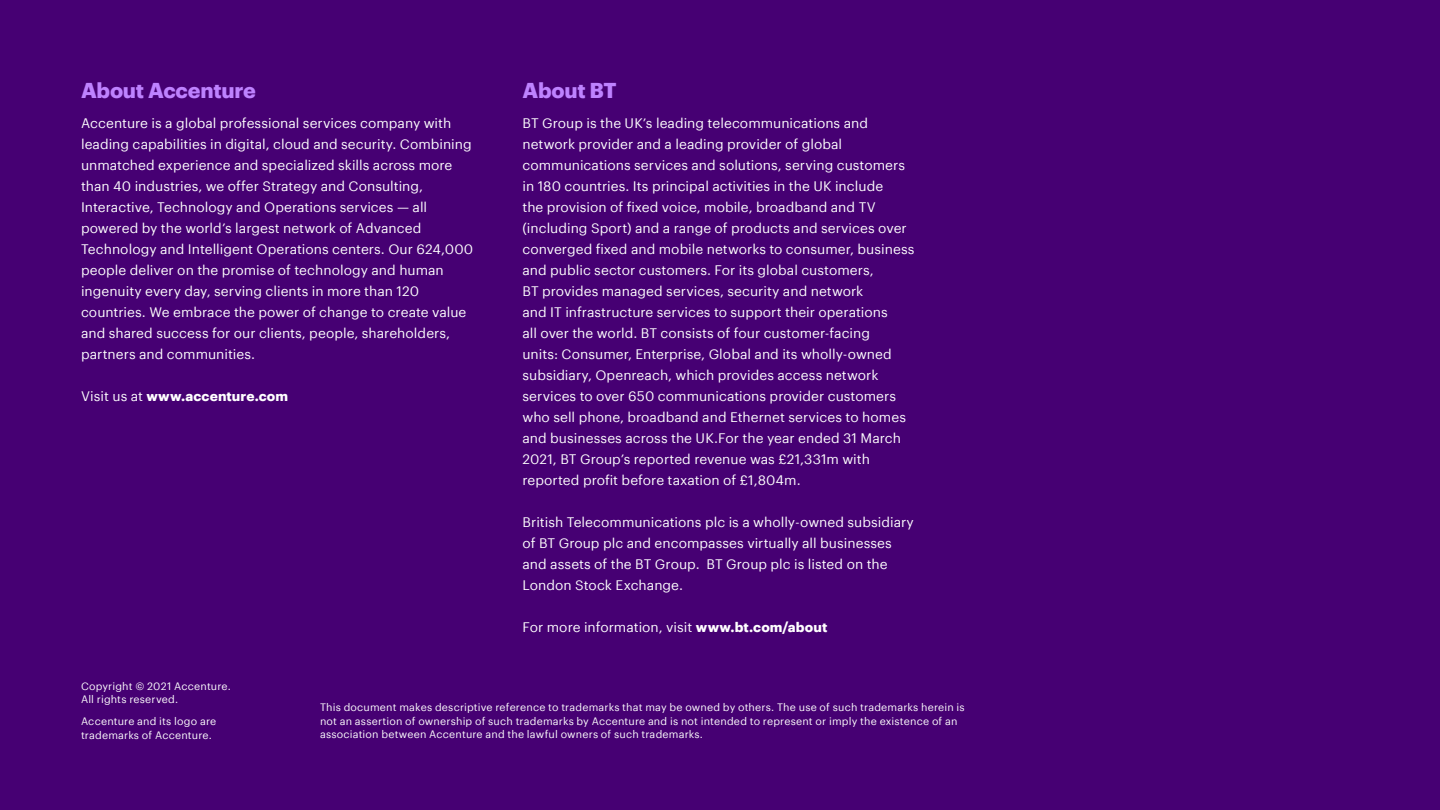
<style>
.page{position:relative;width:1440px;height:810px;background:#460073}
.page>*{position:absolute;margin:0;border:0;box-sizing:border-box;transform-origin:0 0}
.t1{font:700 21px "Graphik";letter-spacing:-.015em;color:#be82ff}
.t2{font:13.5px/21px "Graphik";letter-spacing:.005em;color:#fff}
.t3{font:700 13.5px "Graphik";letter-spacing:.01em;color:#fff}
.t4{font:10.5px/13.5px "Graphik";letter-spacing:.015em;color:#fff}
.s1{font-weight:400}
.s2{font-weight:700}
</style>
<div class="page">
<h1 class="t1" style="left:81px;top:74px;width:176px">About Accenture</h1>
<p class="t2" style="left:81px;top:112px;width:394px">Accenture is a global professional services company with leading capabilities in digital, cloud and security. Combining unmatched experience and specialized skills across more than 40 industries, we offer Strategy and Consulting, Interactive, Technology and Operations services — all powered by the world’s largest network of Advanced Technology and Intelligent Operations centers. Our 624,000 people deliver on the promise of technology and human ingenuity every day, serving clients in more than 120 countries. We embrace the power of change to create value and shared success for our clients, people, shareholders, partners and communities.</p>
<p class="t3" style="left:81px;top:386px;width:209px"><span class="s1">Visit us at</span> www.accenture.com</p>
<h1 class="t1" style="left:523px;top:74px;width:96px">About BT</h1>
<p class="t2" style="left:523px;top:112px;width:394px">BT Group is the UK’s leading telecommunications and network provider and a leading provider of global communications services and solutions, serving customers in 180 countries. Its principal activities in the UK include<br>the provision of fixed voice, mobile, broadband and TV (including Sport) and a range of products and services over converged fixed and mobile networks to consumer, business and public sector customers. For its global customers,<br>BT provides managed services, security and network<br>and IT infrastructure services to support their operations<br>all over the world. BT consists of four customer-facing<br>units: Consumer, Enterprise, Global and its wholly-owned subsidiary, Openreach, which provides access network services to over 650 communications provider customers who sell phone, broadband and Ethernet services to homes and businesses across the UK.For the year ended 31 March 2021, BT Group’s reported revenue was £21,331m with reported profit before taxation of £1,804m.</p>
<p class="t2" style="left:523px;top:511px;width:393px">British Telecommunications plc is a wholly-owned subsidiary of BT Group plc and encompasses virtually all businesses and assets of the BT Group. BT Group plc is listed on the London Stock Exchange.</p>
<p class="t2" style="left:523px;top:616px;width:306px">For more information, visit <span class="s2">www.bt.com/about</span></p>
<p class="t4" style="left:81px;top:678px;width:151px">Copyright © 2021 Accenture.<br>All rights reserved.</p>
<p class="t4" style="left:81px;top:714px;width:137px">Accenture and its logo are trademarks of Accenture.</p>
<p class="t4" style="left:320px;top:700px;width:646px">This document makes descriptive reference to trademarks that may be owned by others. The use of such trademarks herein is not an assertion of ownership of such trademarks by Accenture and is not intended to represent or imply the existence of an association between Accenture and the lawful owners of such trademarks.</p>
</div>
